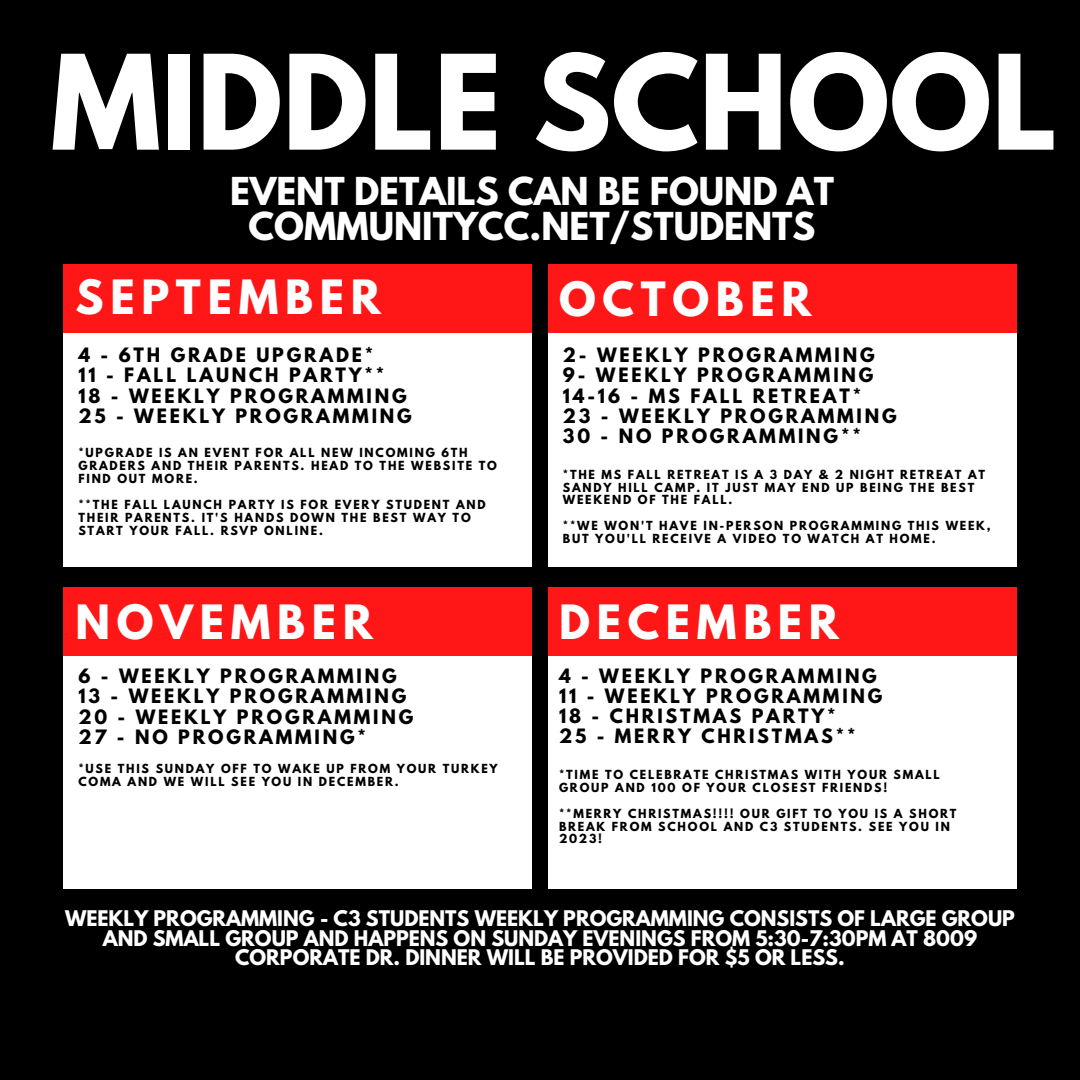
<style>
.page{position:relative;width:1080px;height:1080px;background:#000}
.page>*{position:absolute;margin:0;border:0;box-sizing:border-box;transform-origin:0 0}
.t1{font:700 116.32px "League Spartan";color:#fff}
.t2{font:700 41.92px "League Spartan";letter-spacing:.16em;color:#fff}
.t3{font:700 34.12px/35.4px "League Spartan";color:#fff;text-align:center}
.t4{font:700 19.12px/19.6px "League Spartan";color:#fff;text-align:center}
.t5{font:700 17.55px/20.2px "League Spartan";letter-spacing:.16em;color:#000}
.t6{font:700 11.1px/12.9px "League Spartan";letter-spacing:.16em;color:#000}
</style>
<div class="page">
<div style="left:64px;top:311px;width:468px;height:256px;background:#fff"></div>
<div style="left:64px;top:265px;width:468px;height:68px;background:#ff1616"></div>
<div style="left:548px;top:299px;width:469px;height:267px;background:#fff"></div>
<div style="left:548px;top:265px;width:469px;height:68px;background:#ff1616"></div>
<div style="left:64px;top:634px;width:468px;height:255px;background:#fff"></div>
<div style="left:64px;top:587px;width:468px;height:69px;background:#ff1616"></div>
<div style="left:548px;top:621px;width:469px;height:268px;background:#fff"></div>
<div style="left:548px;top:587px;width:469px;height:69px;background:#ff1616"></div>
<h1 class="t1" style="left:51px;top:45px;width:1008px">MIDDLE SCHOOL</h1>
<h3 class="t3" style="left:230px;top:178px;width:605px">EVENT DETAILS CAN BE FOUND AT<br>COMMUNITYCC.NET/STUDENTS</h3>
<h2 class="t2" style="left:75px;top:276px;width:307px">SEPTEMBER</h2>
<h2 class="t2" style="left:559px;top:279px;width:254px">OCTOBER</h2>
<h3 class="t5" style="left:78px;top:347px;width:335px">4 - 6TH GRADE UPGRADE*<br>11 - FALL LAUNCH PARTY**<br>18 - WEEKLY PROGRAMMING<br>25 - WEEKLY PROGRAMMING</h3>
<p class="t6" style="left:78px;top:448px;width:420px">*UPGRADE IS AN EVENT FOR ALL NEW INCOMING 6TH<br>GRADERS AND THEIR PARENTS. HEAD TO THE WEBSITE TO<br>FIND OUT MORE.</p>
<p class="t6" style="left:78px;top:499px;width:409px">**THE FALL LAUNCH PARTY IS FOR EVERY STUDENT AND<br>THEIR PARENTS. IT'S HANDS DOWN THE BEST WAY TO<br>START YOUR FALL. RSVP ONLINE.</p>
<h3 class="t5" style="left:563px;top:347px;width:335px">2- WEEKLY PROGRAMMING<br>9- WEEKLY PROGRAMMING<br>14-16 - MS FALL RETREAT*<br>23 - WEEKLY PROGRAMMING<br>30 - NO PROGRAMMING**</h3>
<p class="t6" style="left:563px;top:469px;width:424px">*THE MS FALL RETREAT IS A 3 DAY &amp; 2 NIGHT RETREAT AT<br>SANDY HILL CAMP. IT JUST MAY END UP BEING THE BEST<br>WEEKEND OF THE FALL.</p>
<p class="t6" style="left:563px;top:521px;width:429px">**WE WON'T HAVE IN-PERSON PROGRAMMING THIS WEEK,<br>BUT YOU'LL RECEIVE A VIDEO TO WATCH AT HOME.</p>
<h2 class="t2" style="left:75px;top:601px;width:299px">NOVEMBER</h2>
<h2 class="t2" style="left:559px;top:601px;width:281px">DECEMBER</h2>
<h3 class="t5" style="left:78px;top:668px;width:336px">6 - WEEKLY PROGRAMMING<br>13 - WEEKLY PROGRAMMING<br>20 - WEEKLY PROGRAMMING<br>27 - NO PROGRAMMING*</h3>
<p class="t6" style="left:78px;top:763px;width:421px">*USE THIS SUNDAY OFF TO WAKE UP FROM YOUR TURKEY<br>COMA AND WE WILL SEE YOU IN DECEMBER.</p>
<h3 class="t5" style="left:559px;top:668px;width:325px">4 - WEEKLY PROGRAMMING<br>11 - WEEKLY PROGRAMMING<br>18 - CHRISTMAS PARTY*<br>25 - MERRY CHRISTMAS**</h3>
<p class="t6" style="left:559px;top:769px;width:382px">*TIME TO CELEBRATE CHRISTMAS WITH YOUR SMALL<br>GROUP AND 100 OF YOUR CLOSEST FRIENDS!</p>
<p class="t6" style="left:559px;top:808px;width:399px">**MERRY CHRISTMAS!!!! OUR GIFT TO YOU IS A SHORT<br>BREAK FROM SCHOOL AND C3 STUDENTS. SEE YOU IN<br>2023!</p>
<h3 class="t4" style="left:65px;top:911px;width:951px">WEEKLY PROGRAMMING - C3 STUDENTS WEEKLY PROGRAMMING CONSISTS OF LARGE GROUP<br>AND SMALL GROUP AND HAPPENS ON SUNDAY EVENINGS FROM 5:30-7:30PM AT 8009<br>CORPORATE DR. DINNER WILL BE PROVIDED FOR $5 OR LESS.</h3>
</div>
